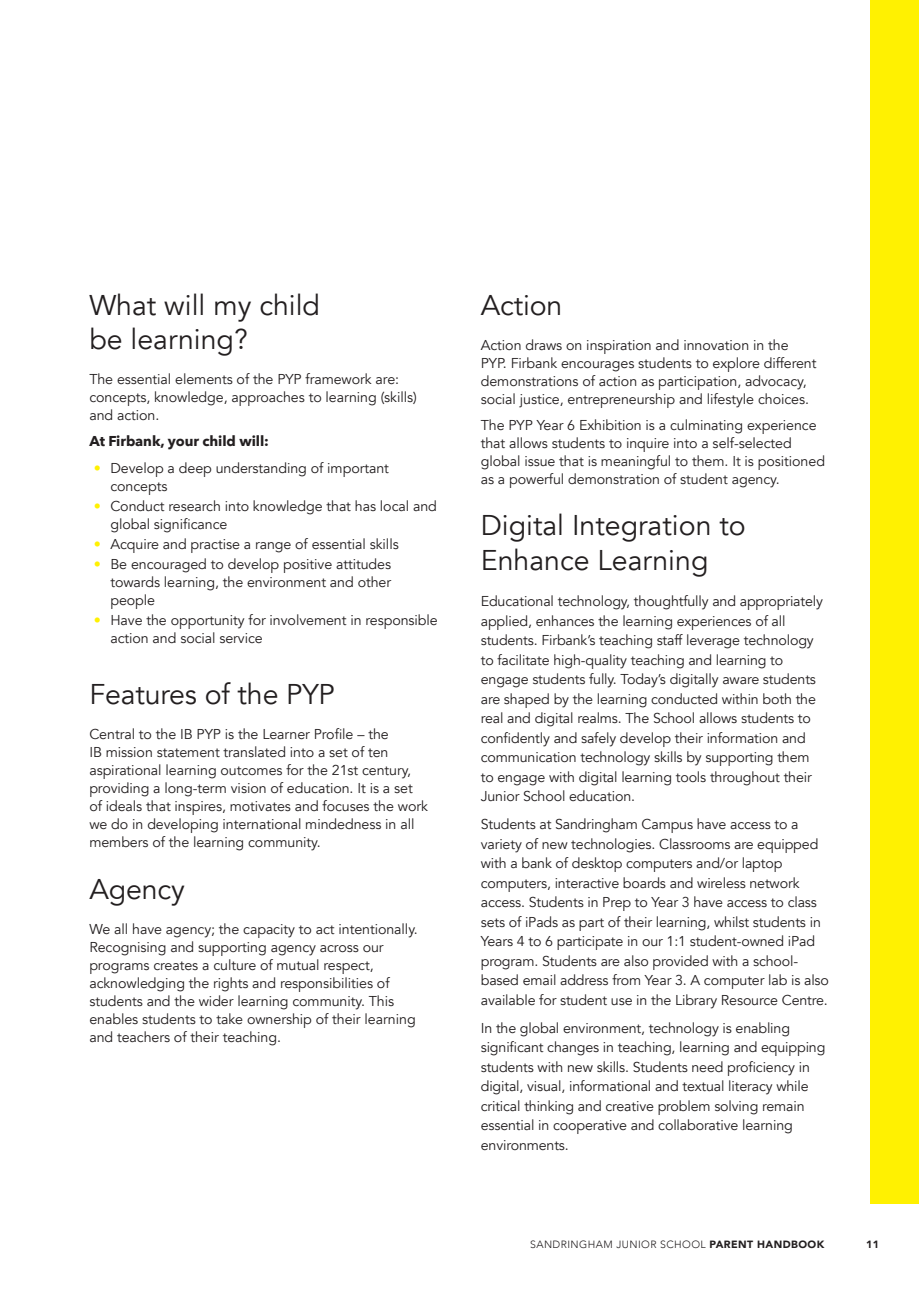
<style>
.page{position:relative;width:919px;height:1289px;background:#fff}
.page>*{position:absolute;margin:0;border:0;box-sizing:border-box;transform-origin:0 0}
.Heading_2{font:28.5px/34.2px "Avenir";letter-spacing:-.005em;color:#231f20}
.Heading_2__No_s_b{font:28.5px/34.2px "Avenir";color:#231f20}
.Body{font:14.25px/18px "Avenir";letter-spacing:-.005em;color:#231f20}
.Body-2{font:700 14.25px "Avenir Next";letter-spacing:-.005em;color:#231f20}
.t1{font:300 10.5px "Avenir";letter-spacing:.04em;color:#231f20}
.t2{font:900 10.5px "Avenir";color:#231f20}
.s1{color:#fff101}
.s2{font-weight:900}
</style>
<div class="page">
<div style="left:870px;top:0;width:48px;height:1203px;background:#fff101"></div>
<p class="Heading_2" style="left:89px;top:288px;width:232px">What will my child be learning?</p>
<p class="Body" style="left:89px;top:370px;width:329px">The essential elements of the PYP framework are: concepts, knowledge, approaches to learning (skills) and action.</p>
<p class="Body-2" style="left:89px;top:429px;width:181px">At Firbank, your child will:</p>
<p class="Body" style="left:110px;top:459px;width:280px;text-indent:-17px"><span class="s1">•</span> Develop a deep understanding of important concepts</p>
<p class="Body" style="left:110px;top:497px;width:328px;text-indent:-17px"><span class="s1">•</span> Conduct research into knowledge that has local and global significance</p>
<p class="Body" style="left:94px;top:535px;width:306px"><span class="s1">•</span> Acquire and practise a range of essential skills</p>
<p class="Body" style="left:110px;top:555px;width:282px;text-align:justify;text-indent:-17px"><span class="s1">•</span> Be encouraged to develop positive attitudes towards learning, the environment and other people</p>
<p class="Body" style="left:110px;top:611px;width:329px;text-indent:-17px"><span class="s1">•</span> Have the opportunity for involvement in responsible action and social service</p>
<p class="Heading_2" style="left:89px;top:677px;width:247px">Features of the PYP</p>
<p class="Body" style="left:89px;top:725px;width:340px">Central to the IB PYP is the Learner Profile – the<br>IB mission statement translated into a set of ten aspirational learning outcomes for the 21st century, providing a long-term vision of education. It is a set of ideals that inspires, motivates and focuses the work we do in developing international mindedness in all members of the learning community.</p>
<p class="Heading_2" style="left:89px;top:872px;width:97px">Agency</p>
<p class="Body" style="left:89px;top:920px;width:330px">We all have agency; the capacity to act intentionally.<br>Recognising and supporting agency across our programs creates a culture of mutual respect, acknowledging the rights and responsibilities of students and the wider learning community. This enables students to take ownership of their learning and teachers of their teaching.</p>
<p class="Heading_2" style="left:480px;top:288px;width:83px">Action</p>
<p class="Body" style="left:480px;top:336px;width:337px">Action draws on inspiration and innovation in the PYP. Firbank encourages students to explore different demonstrations of action as participation, advocacy, social justice, entrepreneurship and lifestyle choices.</p>
<p class="Body" style="left:480px;top:416px;width:346px">The PYP Year 6 Exhibition is a culminating experience that allows students to inquire into a self-selected global issue that is meaningful to them. It is positioned as a powerful demonstration of student agency.</p>
<p class="Heading_2__No_s_b" style="left:480px;top:509px;width:266px">Digital Integration to<br>Enhance Learning</p>
<p class="Body" style="left:480px;top:591px;width:344px;line-height:19.5px">Educational technology, thoughtfully and appropriately applied, enhances the learning experiences of all students. Firbank’s teaching staff leverage technology to facilitate high-quality teaching and learning to engage students fully. Today’s digitally aware students are shaped by the learning conducted within both the real and digital realms. The School allows students to confidently and safely develop their information and communication technology skills by supporting them to engage with digital learning tools throughout their Junior School education.</p>
<p class="Body" style="left:480px;top:814px;width:350px;line-height:19.5px">Students at Sandringham Campus have access to a variety of new technologies. Classrooms are equipped with a bank of desktop computers and/or laptop computers, interactive boards and wireless network access. Students in Prep to Year 3 have access to class sets of iPads as part of their learning, whilst students in Years 4 to 6 participate in our 1:1 student-owned iPad program. Students are also provided with a school&shy;based email address from Year 3. A computer lab is also available for student use in the Library Resource Centre.</p>
<p class="Body" style="left:480px;top:1018px;width:346px;line-height:19.5px">In the global environment, technology is enabling significant changes in teaching, learning and equipping students with new skills. Students need proficiency in digital, visual, informational and textual literacy while critical thinking and creative problem solving remain essential in cooperative and collaborative learning environments.</p>
<p class="t1" style="left:530px;top:1238px;width:295px">SANDRINGHAM JUNIOR SCHOOL <span class="s2">PARENT HANDBOOK</span></p>
<p class="t2" style="left:865px;top:1235px;width:14px">11</p>
</div>
